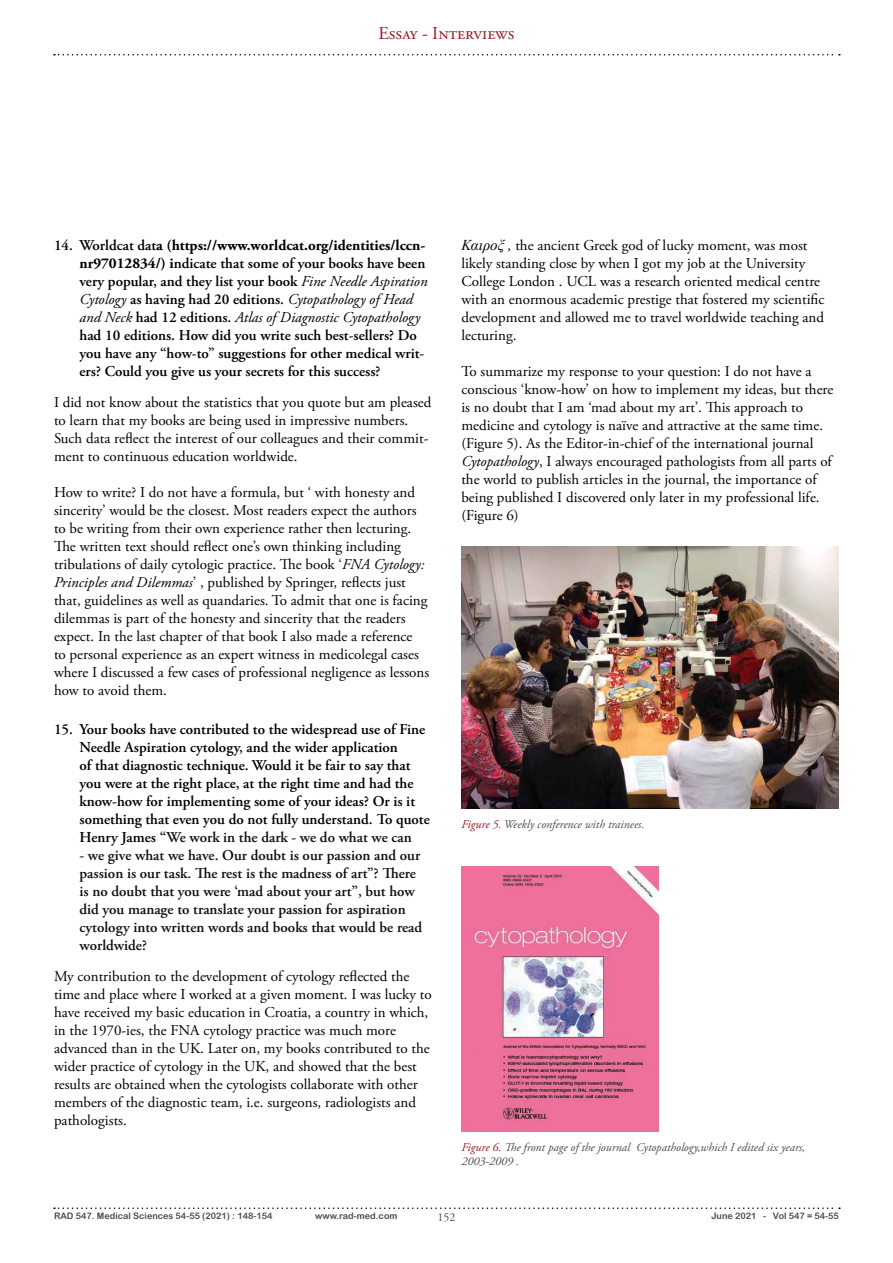
<style>
.page{position:relative;width:893px;height:1263px;background:#fff}
.page>*{position:absolute;margin:0;border:0;box-sizing:border-box;transform-origin:0 0}
.t1{font:18px "Adobe Garamond Pro";color:#981c1e}
.t2{font:15px/18px "Adobe Garamond Pro";color:#000}
.t3{font:600 15px/18px "Adobe Garamond Pro";color:#000}
.t4{font:600 15px/18px "Adobe Garamond Pro";color:#101010}
.t5{font:italic 12px/14.4px "Adobe Garamond Pro";color:#4d4d4d}
.t6{font:12px "Adobe Garamond Pro";color:#4d4d4d}
.t7{font:9px "Arial Rounded MT Bold";color:#4d4d4d}
.s1{font-weight:700}
.s2{font-weight:400;font-style:italic}
.s3{font-style:italic}
.s4{color:#101010}
.s5{font-family:"Times New Roman";font-style:italic}
.s6{color:#981c1e}
</style>
<div class="page">
<svg style="left:54px;top:54px;width:786px;height:2px"></svg>
<svg style="left:54px;top:1207px;width:786px;height:2px"></svg>
<img style="left:461px;top:546px;width:378px;height:262px">
<img style="left:461px;top:866px;width:198px;height:265px">
<p class="t1" style="left:378px;top:23px;width:138px">Essay - Interviews</p>
<p class="t3" style="left:80px;top:237px;width:350px;text-indent:-26px">14. Worldcat dat<span class="s1">a (https://www.worldcat.org/identities/lccn&shy;nr97012834/) i</span>ndicate that some of your books have been very popular, and they list your book <span class="s2">Fine Needle Aspiration Cytology</span> as having had 20 editions. <span class="s2">Cytopathology of Head and Neck</span> had 12 editions. <span class="s2">Atlas of Diagnostic Cytopathology </span>had 10 editions. How did you write such best-sellers? Do you have any “how-to” suggestions for other medical writ&shy;ers? Could you give us your secrets for this success?</p>
<p class="t2" style="left:54px;top:394px;width:379px">I did not know about the statistics that you quote but am pleased to learn that my books are being used in impressive numbers.<br>Such data reflect the interest of our colleagues and their commit&shy;ment to continuous education worldwide.</p>
<p class="t2" style="left:54px;top:484px;width:377px">How to write? I do not have a formula, but ‘ with honesty and sincerity’ would be the closest. Most readers expect the authors to be writing from their own experience rather then lecturing.<br>The written text should reflect one’s own thinking including tribulations of daily cytologic practice. The book ‘<span class="s3">FNA Cytology:<br>Principles and Dilemmas</span>’ , published by Springer, reflects just that, guidelines as well as quandaries. To admit that one is facing dilemmas is part of the honesty and sincerity that the readers expect. In the last chapter of that book I also made a reference<br>to personal experience as an expert witness in medicolegal cases where I discussed a few cases of professional negligence as lessons how to avoid them.</p>
<p class="t3" style="left:80px;top:721px;width:352px;text-indent:-26px">15. Your books have contributed to the widespread use of Fine Needle Aspiration cytology, and the wider application<br>of that diagnostic technique. Would it be fair to say that you were at the right place, at the right time and had the know-how for implementing some of your ideas? Or is it something that even you do not fully understand. To quote Henry James “<span class="s4">We work in the dark - we do what we can</span></p>
<p class="t4" style="left:80px;top:847px;width:344px">- we give what we have. Our doubt is our passion and our passion is our task. The rest is the madness of art”? There is no doubt that you were ‘mad about your art”, but how did you manage to translate your passion for aspiration cytology into written words and books that would be read worldwide?</p>
<p class="t2" style="left:54px;top:968px;width:379px">My contribution to the development of cytology reflected the time and place where I worked at a given moment. I was lucky to have received my basic education in Croatia, a country in which, in the 1970-ies, the FNA cytology practice was much more advanced than in the UK. Later on, my books contributed to the wider practice of cytology in the UK, and showed that the best results are obtained when the cytologists collaborate with other members of the diagnostic team, i.e. surgeons, radiologists and pathologists.</p>
<p class="t2" style="left:461px;top:237px;width:364px"><span class="s5">Καιροξ</span> <span class="s3">,</span> the ancient Greek god of lucky moment, was most likely standing close by when I got my job at the University College London . UCL was a research oriented medical centre with an enormous academic prestige that fostered my scientific development and allowed me to travel worldwide teaching and lecturing.</p>
<p class="t2" style="left:461px;top:363px;width:373px">To summarize my response to your question: I do not have a conscious ‘know-how’ on how to implement my ideas, but there is no doubt that I am ‘mad about my art’. This approach to medicine and cytology is naïve and attractive at the same time. (Figure 5). As the Editor-in-chief of the international journal <span class="s3">Cytopathology</span>, I always encouraged pathologists from all parts of the world to publish articles in the journal, the importance of being published I discovered only later in my professional life. (Figure 6)</p>
<p class="t5" style="left:461px;top:817px;width:184px"><span class="s6">Figure 5.</span> Weekly conference with trainees.</p>
<p class="t5" style="left:461px;top:1140px;width:345px"><span class="s6">Figure 6.</span> The front page of the journal Cytopathology,which I edited six years,<br>2003-2009 .</p>
<p class="t7" style="left:54px;top:1210px;width:220px">RAD 547. Medical Sciences 54-55 (2021) : 148-154</p>
<p class="t7" style="left:315px;top:1210px;width:84px">www.rad-med.com</p>
<p class="t6" style="left:437px;top:1210px;width:19px">152</p>
<p class="t7" style="left:711px;top:1210px;width:129px">June 2021 - Vol 547 = 54-55</p>
</div>
